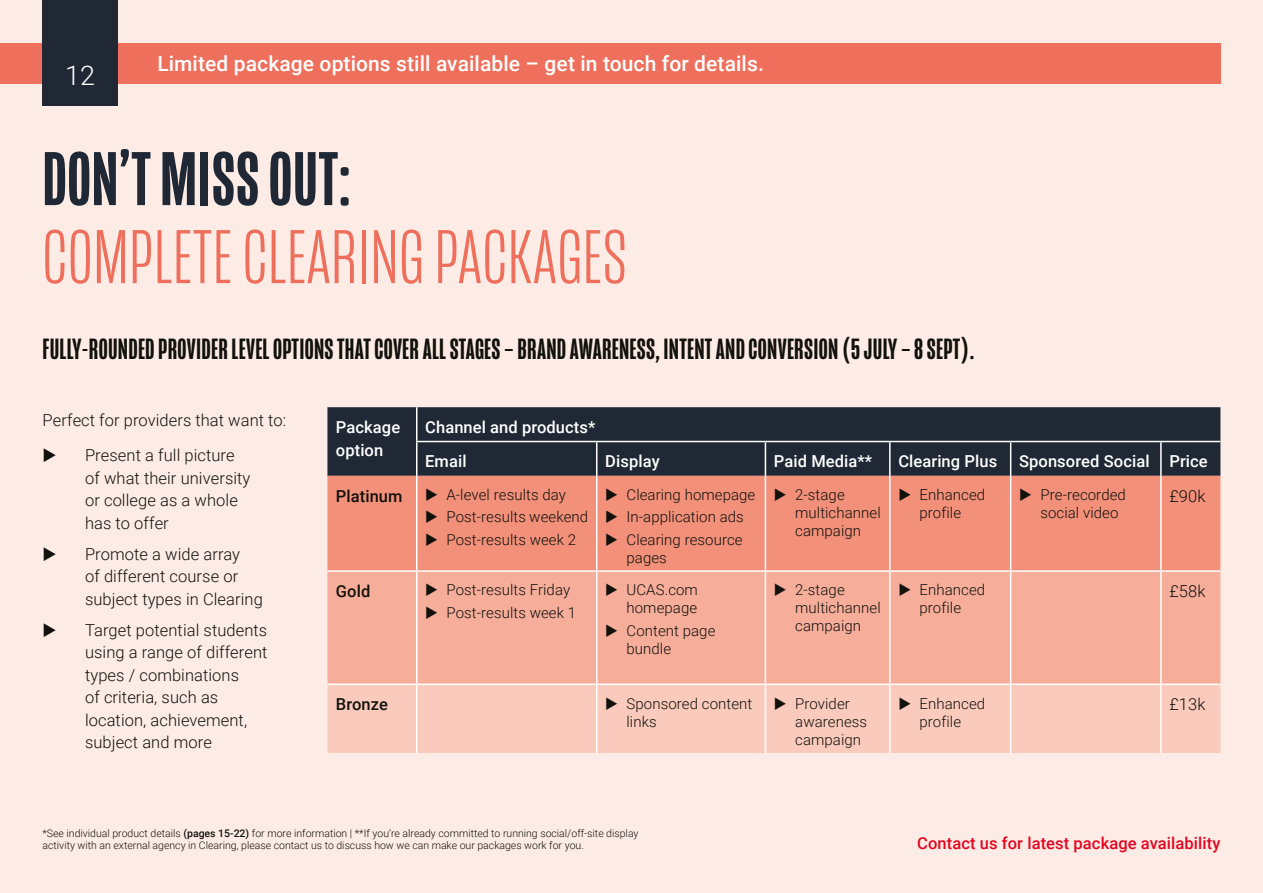
<style>
.page{position:relative;width:1263px;height:893px;background:#fdece6}
.page>*{position:absolute;margin:0;border:0;box-sizing:border-box;transform-origin:0 0}
.Page_Title__H2{font:300 78px/78px "Mongoose";letter-spacing:.01em;color:#ee6f5c}
.Subtitle__H3{font:500 30px "Mongoose";letter-spacing:.01em;color:#12110c}
.t1{font:300 27px "Roboto";color:#fff}
.Body_Text__P{font:500 21px "Roboto";letter-spacing:.005em;color:#fff}
.Bullets__P{font:300 16.5px/22.5px "Roboto";letter-spacing:.005em;color:#12110c}
.Body_Text__P-2{font:500 16.5px/22.5px "Roboto";letter-spacing:.005em;color:#fff}
.Body_Text__P-3{font:300 16.5px "Roboto";letter-spacing:.005em;color:#12110c}
.t2{font:500 16.5px "Roboto";letter-spacing:.005em;color:#e40521}
.Body_Text__P-4{font:500 16.5px "Roboto";letter-spacing:.005em;color:#12110c}
.Table_Bullets__P{font:300 15px/18px "Roboto";letter-spacing:.005em;color:#12110c}
.Caption_Footnotes__P{font:300 10.5px/12.6px "Roboto";color:#12110c}
.s1{font-weight:500;color:#1f2834}
.s2{font-weight:500}
</style>
<div class="page">
<div style="left:0;top:43px;width:1220px;height:41px;background:#ee6f5c"></div>
<div style="left:327px;top:407px;width:893px;height:69px;background:#1f2834"></div>
<div style="left:327px;top:476px;width:893px;height:94px;background:#f2907a"></div>
<div style="left:327px;top:572px;width:893px;height:111px;background:#f6ae9b"></div>
<div style="left:327px;top:685px;width:893px;height:68px;background:#facbbc"></div>
<hr style="left:416px;top:407px;width:1px;height:34px;background:#fff">
<hr style="left:416px;top:442px;width:1px;height:34px;background:#fff">
<hr style="left:596px;top:442px;width:1px;height:34px;background:#fff">
<hr style="left:765px;top:442px;width:1px;height:34px;background:#fff">
<hr style="left:889px;top:442px;width:1px;height:34px;background:#fff">
<hr style="left:1010px;top:442px;width:1px;height:34px;background:#fff">
<hr style="left:1160px;top:442px;width:2px;height:34px;background:#fff">
<hr style="left:416px;top:441px;width:181px;height:1px;background:#fff">
<hr style="left:597px;top:441px;width:168px;height:1px;background:#fff">
<hr style="left:765px;top:441px;width:125px;height:1px;background:#fff">
<hr style="left:890px;top:441px;width:121px;height:1px;background:#fff">
<hr style="left:1011px;top:441px;width:150px;height:1px;background:#fff">
<hr style="left:1161px;top:441px;width:59px;height:1px;background:#fff">
<hr style="left:327px;top:570px;width:90px;height:2px;background:#fff">
<hr style="left:327px;top:683px;width:90px;height:2px;background:#fff">
<hr style="left:416px;top:476px;width:1px;height:94px;background:#fff">
<hr style="left:417px;top:570px;width:180px;height:2px;background:#fff">
<hr style="left:416px;top:572px;width:1px;height:111px;background:#fff">
<hr style="left:597px;top:570px;width:168px;height:2px;background:#fff">
<hr style="left:765px;top:570px;width:125px;height:2px;background:#fff">
<hr style="left:890px;top:570px;width:121px;height:2px;background:#fff">
<hr style="left:1011px;top:570px;width:150px;height:2px;background:#fff">
<hr style="left:417px;top:683px;width:180px;height:2px;background:#fff">
<hr style="left:416px;top:685px;width:1px;height:68px;background:#fff">
<hr style="left:597px;top:683px;width:168px;height:2px;background:#fff">
<hr style="left:765px;top:683px;width:125px;height:2px;background:#fff">
<hr style="left:890px;top:683px;width:121px;height:2px;background:#fff">
<hr style="left:1011px;top:683px;width:150px;height:2px;background:#fff">
<hr style="left:596px;top:476px;width:1px;height:94px;background:#fff">
<hr style="left:765px;top:476px;width:1px;height:94px;background:#fff">
<hr style="left:889px;top:476px;width:1px;height:94px;background:#fff">
<hr style="left:1010px;top:476px;width:1px;height:94px;background:#fff">
<hr style="left:1160px;top:476px;width:2px;height:94px;background:#fff">
<hr style="left:596px;top:572px;width:1px;height:111px;background:#fff">
<hr style="left:765px;top:572px;width:1px;height:111px;background:#fff">
<hr style="left:889px;top:572px;width:1px;height:111px;background:#fff">
<hr style="left:1010px;top:572px;width:1px;height:111px;background:#fff">
<hr style="left:1161px;top:570px;width:59px;height:2px;background:#fff">
<hr style="left:1160px;top:572px;width:2px;height:111px;background:#fff">
<hr style="left:596px;top:685px;width:1px;height:68px;background:#fff">
<hr style="left:765px;top:685px;width:1px;height:68px;background:#fff">
<hr style="left:889px;top:685px;width:1px;height:68px;background:#fff">
<hr style="left:1010px;top:685px;width:1px;height:68px;background:#fff">
<hr style="left:1161px;top:683px;width:59px;height:2px;background:#fff">
<hr style="left:1160px;top:685px;width:2px;height:68px;background:#fff">
<div style="left:43px;top:0;width:75px;height:105px;background:#1f2834"></div>
<svg style="left:426px;top:488px;width:11px;height:13px"></svg>
<svg style="left:426px;top:510px;width:11px;height:13px"></svg>
<svg style="left:426px;top:533px;width:11px;height:12px"></svg>
<svg style="left:606px;top:488px;width:11px;height:13px"></svg>
<svg style="left:606px;top:510px;width:11px;height:13px"></svg>
<svg style="left:606px;top:533px;width:11px;height:12px"></svg>
<svg style="left:775px;top:488px;width:11px;height:13px"></svg>
<svg style="left:899px;top:488px;width:11px;height:13px"></svg>
<svg style="left:1020px;top:488px;width:11px;height:13px"></svg>
<svg style="left:426px;top:583px;width:11px;height:13px"></svg>
<svg style="left:426px;top:606px;width:11px;height:12px"></svg>
<svg style="left:606px;top:583px;width:11px;height:13px"></svg>
<svg style="left:606px;top:624px;width:11px;height:12px"></svg>
<svg style="left:775px;top:583px;width:11px;height:13px"></svg>
<svg style="left:899px;top:583px;width:11px;height:13px"></svg>
<svg style="left:606px;top:697px;width:11px;height:12px"></svg>
<svg style="left:775px;top:697px;width:11px;height:12px"></svg>
<svg style="left:899px;top:697px;width:11px;height:12px"></svg>
<h3 class="t1" style="left:65px;top:57px;width:32px">12</h3>
<p class="Body_Text__P" style="left:157px;top:49px;width:608px">Limited package options still available – get in touch for details.</p>
<h2 class="Page_Title__H2" style="left:43px;top:141px;width:586px"><span class="s1">DON’T MISS OUT:<br></span>COMPLETE CLEARING PACKAGES</h2>
<h3 class="Subtitle__H3" style="left:43px;top:331px;width:932px">FULLY-ROUNDED PROVIDER LEVEL OPTIONS THAT COVER ALL STAGES – BRAND AWARENESS, INTENT AND CONVERSION (5 JULY – 8 SEPT).</h3>
<p class="Body_Text__P-3" style="left:43px;top:408px;width:245px">Perfect for providers that want to:</p>
<p class="Bullets__P" style="left:85px;top:443px;width:167px">Present a full picture of what their university or college as a whole has to offer</p>
<p class="Bullets__P" style="left:85px;top:542px;width:179px">Promote a wide array<br>of different course or subject types in Clearing</p>
<p class="Bullets__P" style="left:85px;top:618px;width:184px">Target potential students using a range of different types / combinations<br>of criteria, such as location, achievement, subject and more</p>
<p class="Body_Text__P-2" style="left:336px;top:415px;width:66px">Package option</p>
<p class="Body_Text__P-2" style="left:425px;top:415px;width:172px">Channel and products*</p>
<p class="Body_Text__P-2" style="left:425px;top:450px;width:43px">Email</p>
<p class="Body_Text__P-2" style="left:605px;top:450px;width:56px">Display</p>
<p class="Body_Text__P-2" style="left:774px;top:450px;width:100px">Paid Media**</p>
<p class="Body_Text__P-2" style="left:898px;top:450px;width:100px">Clearing Plus</p>
<p class="Body_Text__P-2" style="left:1019px;top:450px;width:132px">Sponsored Social</p>
<p class="Body_Text__P-2" style="left:1169px;top:450px;width:40px">Price</p>
<p class="Body_Text__P-4" style="left:336px;top:484px;width:68px">Platinum</p>
<p class="Table_Bullets__P" style="left:446px;top:485px;width:121px">A-level results day</p>
<p class="Table_Bullets__P" style="left:446px;top:507px;width:143px">Post-results weekend</p>
<p class="Table_Bullets__P" style="left:446px;top:530px;width:131px">Post-results week 2</p>
<p class="Table_Bullets__P" style="left:626px;top:485px;width:130px">Clearing homepage</p>
<p class="Table_Bullets__P" style="left:626px;top:507px;width:119px">In-application ads</p>
<p class="Table_Bullets__P" style="left:626px;top:530px;width:118px">Clearing resource pages</p>
<p class="Table_Bullets__P" style="left:795px;top:485px;width:87px">2-stage multichannel campaign</p>
<p class="Table_Bullets__P" style="left:919px;top:485px;width:67px">Enhanced profile</p>
<p class="Table_Bullets__P" style="left:1040px;top:485px;width:87px">Pre-recorded social video</p>
<p class="Body_Text__P-3" style="left:1169px;top:484px;width:38px">£90k</p>
<p class="Body_Text__P-4" style="left:336px;top:579px;width:36px">Gold</p>
<p class="Table_Bullets__P" style="left:446px;top:580px;width:125px">Post-results Friday</p>
<p class="Table_Bullets__P" style="left:446px;top:603px;width:131px">Post-results week 1</p>
<p class="Table_Bullets__P" style="left:626px;top:580px;width:73px">UCAS.com homepage</p>
<p class="Table_Bullets__P" style="left:626px;top:621px;width:90px">Content page bundle</p>
<p class="Table_Bullets__P" style="left:795px;top:580px;width:87px">2-stage multichannel campaign</p>
<p class="Table_Bullets__P" style="left:919px;top:580px;width:67px">Enhanced profile</p>
<p class="Body_Text__P-3" style="left:1169px;top:579px;width:38px">£58k</p>
<p class="Body_Text__P-4" style="left:336px;top:693px;width:54px">Bronze</p>
<p class="Table_Bullets__P" style="left:626px;top:694px;width:127px">Sponsored content links</p>
<p class="Table_Bullets__P" style="left:795px;top:694px;width:73px">Provider awareness campaign</p>
<p class="Table_Bullets__P" style="left:919px;top:694px;width:67px">Enhanced profile</p>
<p class="Body_Text__P-3" style="left:1169px;top:693px;width:38px">£13k</p>
<p class="Caption_Footnotes__P" style="left:43px;top:826px;width:598px">*See individual product details <span class="s2">(pages 15-22)</span> for more information | **If you’re already committed to running social/off-site display activity with an external agency in Clearing, please contact us to discuss how we can make our packages work for you.</p>
<p class="t2" style="left:917px;top:832px;width:305px">Contact us for latest package availability</p>
</div>
